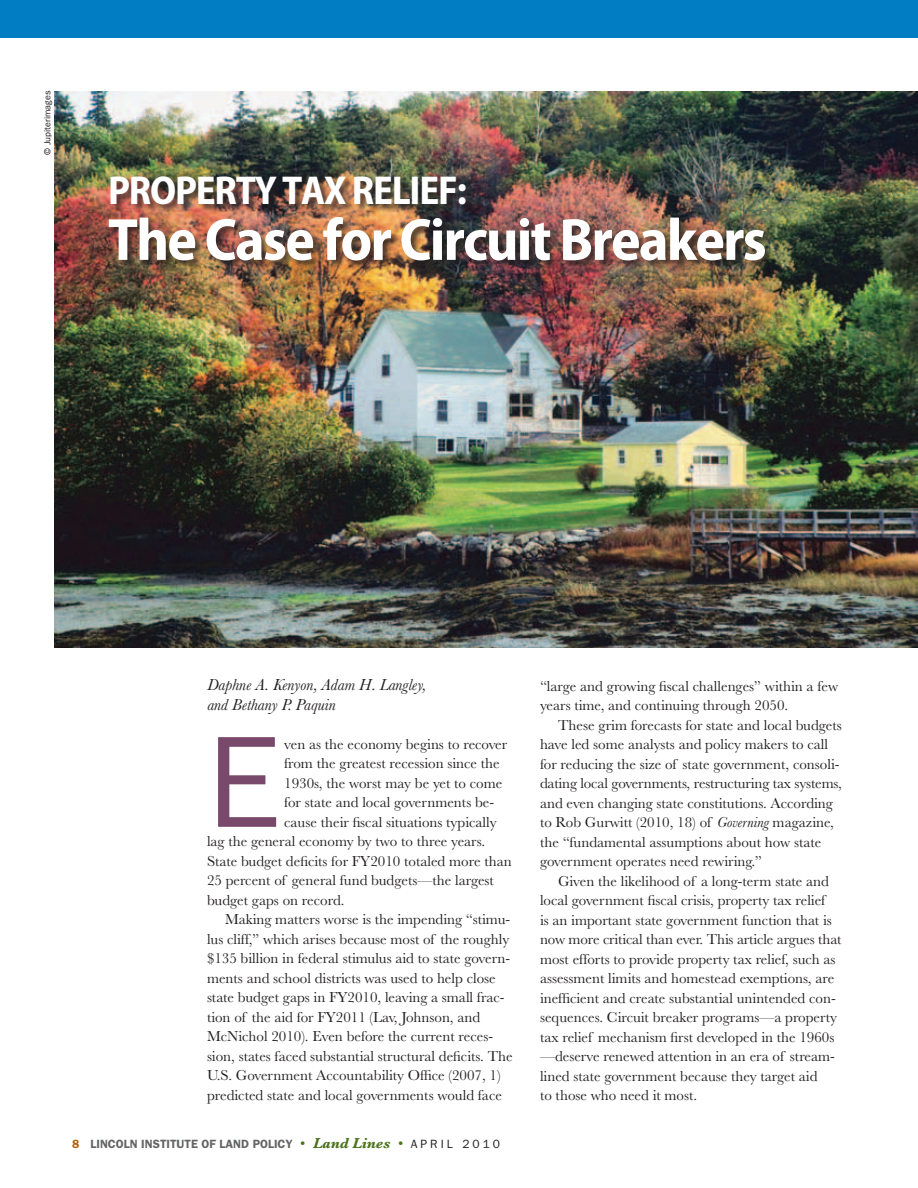
<style>
.page{position:relative;width:918px;height:1188px;background:#fff}
.page>*{position:absolute;margin:0;border:0;box-sizing:border-box;transform-origin:0 0}
.t1{font:130.8px "ITC Franklin Gothic Std";color:#79496b}
.t2{font:700 semi-condensed 60px "Myriad Pro";letter-spacing:-.03em;color:#fff}
.t3{font:700 semi-condensed 40.5px "Myriad Pro";letter-spacing:-.03em;color:#fff}
.t4{font:italic 16.5px/19.5px "Baskerville";color:#231f20}
.t5{font:15px/19.5px "Baskerville";color:#231f20}
.t6{font:600 12px "ITC Franklin Gothic Std";color:#636466}
.t7{font:9px "ITC Franklin Gothic Std";color:#231f20}
.s1{color:#b0610f}
.s2{font-family:"Baskerville";font-weight:400;font-size:15px;color:#4c721d}
.s3{font-family:"Baskerville";font-weight:700;font-style:italic;font-size:15px;color:#4c721d}
.s4{font-weight:400;color:#231f20}
.s5{font-style:italic}
</style>
<div class="page">
<div style="left:0;top:0;width:918px;height:38px;background:#007dc3"></div>
<img style="left:54px;top:91px;width:864px;height:557px">
<div style="left:108px;top:176px;width:666px;height:94px;background:#231f20;opacity:.75"></div>
<p class="t7" style="left:42px;top:155px;width:66px;rotate:-90deg">© Jupiterimages</p>
<h3 class="t3" style="left:108px;top:168px;width:360px">Property Tax Relief:</h3>
<h2 class="t2" style="left:108px;top:206px;width:660px">The Case for Circuit Breakers</h2>
<p class="t4" style="left:207px;top:675px;width:220px">Daphne A. Kenyon, Adam H. Langley, and Bethany P. Paquin</p>
<h1 class="t1" style="left:207px;top:707px;width:75px">E</h1>
<p class="t5" style="left:284px;top:734px;width:225px">ven as the economy begins to recover</p>
<p class="t5" style="left:284px;top:754px;width:217px">from the greatest recession since the</p>
<p class="t5" style="left:284px;top:773px;width:220px">1930s, the worst may be yet to come</p>
<p class="t5" style="left:284px;top:793px;width:211px">for state and local governments be-</p>
<p class="t5" style="left:284px;top:812px;width:214px">cause their fiscal situations typically</p>
<p class="t5" style="left:207px;top:832px;width:280px">lag the general economy by two to three years.</p>
<p class="t5" style="left:207px;top:851px;width:306px">State budget deficits for FY2010 totaled more than</p>
<p class="t5" style="left:207px;top:871px;width:289px">25 percent of general fund budgets—the largest</p>
<p class="t5" style="left:207px;top:890px;width:139px">budget gaps on record.</p>
<p class="t5" style="left:225px;top:910px;width:287px">Making matters worse is the impending “stimu-</p>
<p class="t5" style="left:207px;top:929px;width:304px">lus cliff,” which arises because most of the roughly</p>
<p class="t5" style="left:207px;top:949px;width:305px">$135 billion in federal stimulus aid to state govern-</p>
<p class="t5" style="left:207px;top:968px;width:290px">ments and school districts was used to help close</p>
<p class="t5" style="left:207px;top:988px;width:299px">state budget gaps in FY2010, leaving a small frac-</p>
<p class="t5" style="left:207px;top:1007px;width:275px">tion of the aid for FY2011 (Lav, Johnson, and</p>
<p class="t5" style="left:207px;top:1027px;width:288px">McNichol 2010). Even before the current reces-</p>
<p class="t5" style="left:207px;top:1046px;width:307px">sion, states faced substantial structural deficits. The</p>
<p class="t5" style="left:207px;top:1066px;width:295px">U.S. Government Accountability Office (2007, 1)</p>
<p class="t5" style="left:207px;top:1085px;width:296px">predicted state and local governments would face</p>
<p class="t6" style="left:72px;top:1136px;width:430px"><span class="s1">8</span> LINCOLN INSTITUTE OF LAND POLICY <span class="s2">•</span> <span class="s3">Land Lines</span> <span class="s2">•</span> <span class="s4">A p r i l 2 0 1 0</span></p>
<p class="t5" style="left:540px;top:676px;width:300px">“large and growing fiscal challenges” within a few years time, and continuing through 2050.</p>
<p class="t5" style="left:540px;top:715px;width:303px;text-indent:18px">These grim forecasts for state and local budgets have led some analysts and policy makers to call for reducing the size of state government, consoli&shy;dating local governments, restructuring tax systems, and even changing state constitutions. According to Rob Gurwitt (2010, 18) of <span class="s5">Governing</span> magazine, the “fundamental assumptions about how state government operates need rewiring.”</p>
<p class="t5" style="left:540px;top:871px;width:303px;text-indent:18px">Given the likelihood of a long-term state and local government fiscal crisis, property tax relief<br>is an important state government function that is now more critical than ever. This article argues that most efforts to provide property tax relief, such as assessment limits and homestead exemptions, are inefficient and create substantial unintended con&shy;sequences. C ircuit breaker programs—a property tax relief mechanism first developed in the 1960s —deserve renewed attention in an era of stream&shy;lined state government because they target aid<br>to those who need it most.</p>
</div>
